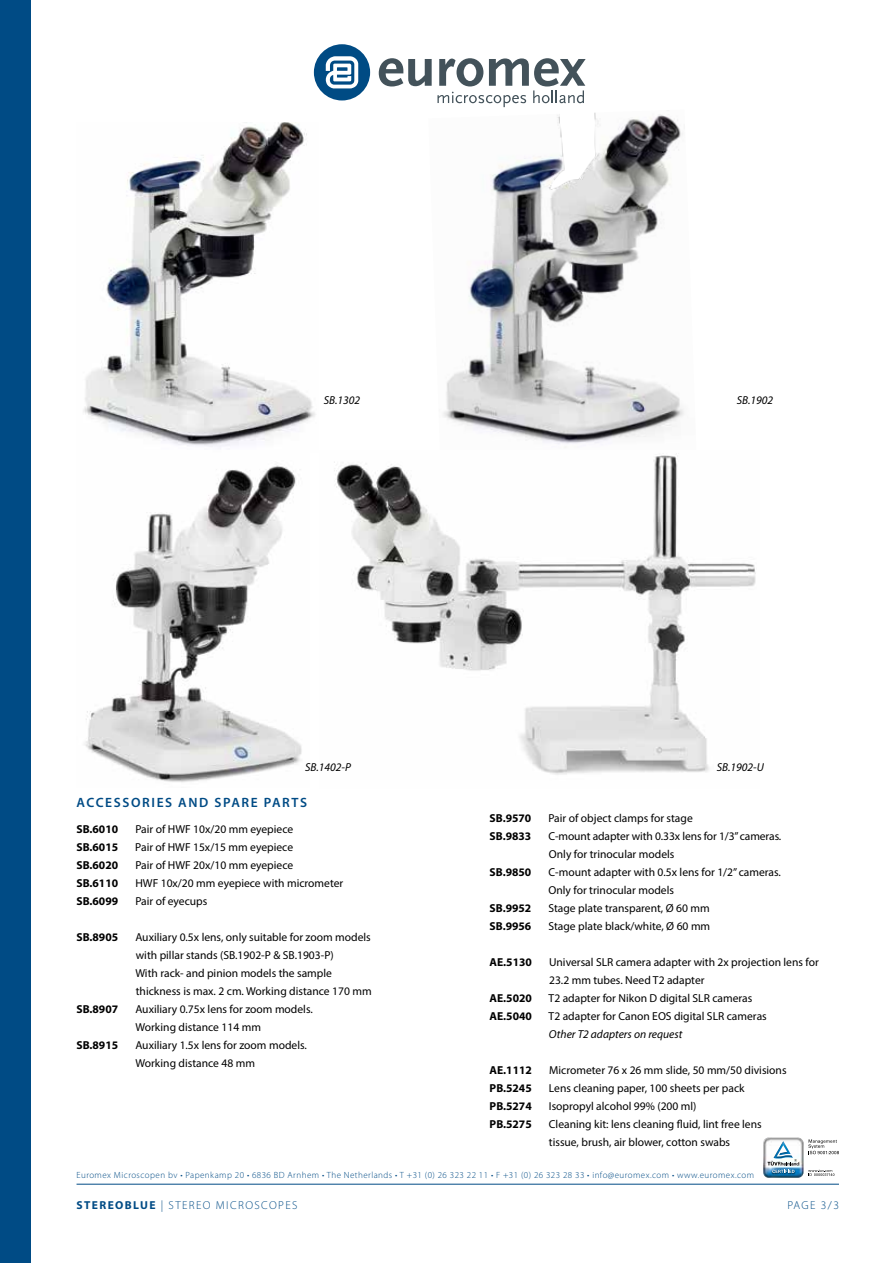
<style>
.page{position:relative;width:893px;height:1263px;background:#fff}
.page>*{position:absolute;margin:0;border:0;box-sizing:border-box;transform-origin:0 0}
.t1{font:600 13.5px "Myriad Pro";letter-spacing:.12em;color:#004b85}
.t2{font:11.55px/18px "Myriad Pro";color:#000}
.t3{font:700 11.55px "Myriad Pro";color:#000}
.t4{font:italic 11.55px "Myriad Pro";color:#000}
.t5{font:300 11.55px "Myriad Pro";letter-spacing:.12em;color:#004b85}
.t6{font:300 9px "Myriad Pro";letter-spacing:.05em;color:#004b85}
.s1{font-weight:700}
</style>
<div class="page">
<div style="left:0;top:0;width:30px;height:1263px;background:#004b85"></div>
<svg style="left:314px;top:44px;width:56px;height:56px"></svg>
<svg style="left:379px;top:58px;width:207px;height:49px"></svg>
<svg style="left:763px;top:1137px;width:76px;height:41px"></svg>
<hr style="left:77px;top:1184px;width:762px;height:1px;background:#004b85">
<svg style="left:84px;top:465px;width:218px;height:317px"></svg>
<img style="left:83px;top:122px;width:233px;height:325px">
<img style="left:443px;top:110px;width:241px;height:338px">
<svg style="left:334px;top:453px;width:422px;height:322px"></svg>
<p class="t4" style="left:324px;top:392px;width:38px">SB.1302</p>
<p class="t4" style="left:737px;top:392px;width:38px">SB.1902</p>
<p class="t4" style="left:305px;top:760px;width:47px">SB.1402-P</p>
<p class="t4" style="left:717px;top:760px;width:49px">SB.1902-U</p>
<p class="t1" style="left:77px;top:794px;width:232px">ACCESSORIES AND SPARE PARTS</p>
<p class="t3" style="left:77px;top:821px;width:43px">SB.6010</p>
<p class="t2" style="left:135px;top:819px;width:159px">Pair of HWF 10x/20 mm eyepiece</p>
<p class="t3" style="left:77px;top:839px;width:43px">SB.6015</p>
<p class="t2" style="left:135px;top:837px;width:159px">Pair of HWF 15x/15 mm eyepiece</p>
<p class="t3" style="left:77px;top:857px;width:43px">SB.6020</p>
<p class="t2" style="left:135px;top:855px;width:159px">Pair of HWF 20x/10 mm eyepiece</p>
<p class="t3" style="left:77px;top:875px;width:43px">SB.6110</p>
<p class="t2" style="left:135px;top:873px;width:209px">HWF 10x/20 mm eyepiece with micrometer</p>
<p class="t3" style="left:77px;top:893px;width:43px">SB.6099</p>
<p class="t2" style="left:135px;top:891px;width:74px">Pair of eyecups</p>
<p class="t3" style="left:77px;top:929px;width:43px">SB.8905</p>
<p class="t2" style="left:135px;top:927px;width:238px">Auxiliary 0.5x lens, only suitable for zoom models with pillar stands (SB.1902-P &amp; SB.1903-P)<br>With rack- and pinion models the sample thickness is max. 2 cm. Working distance 170 mm</p>
<p class="t3" style="left:77px;top:1001px;width:43px">SB.8907</p>
<p class="t2" style="left:135px;top:999px;width:179px">Auxiliary 0.75x lens for zoom models.<br>Working distance 114 mm</p>
<p class="t3" style="left:77px;top:1037px;width:43px">SB.8915</p>
<p class="t2" style="left:135px;top:1035px;width:173px">Auxiliary 1.5x lens for zoom models.<br>Working distance 48 mm</p>
<p class="t3" style="left:490px;top:811px;width:43px">SB.9570</p>
<p class="t2" style="left:548px;top:809px;width:146px">Pair of object clamps for stage</p>
<p class="t3" style="left:490px;top:829px;width:43px">SB.9833</p>
<p class="t2" style="left:548px;top:827px;width:234px">C-mount adapter with 0.33x lens for 1/3” cameras.<br>Only for trinocular models</p>
<p class="t3" style="left:490px;top:865px;width:43px">SB.9850</p>
<p class="t2" style="left:548px;top:863px;width:234px">C-mount adapter with 0.5x lens for 1/2” cameras.<br>Only for trinocular models</p>
<p class="t3" style="left:490px;top:901px;width:43px">SB.9952</p>
<p class="t2" style="left:548px;top:899px;width:163px">Stage plate transparent, Ø 60 mm</p>
<p class="t3" style="left:490px;top:919px;width:43px">SB.9956</p>
<p class="t2" style="left:548px;top:917px;width:163px">Stage plate black/white, Ø 60 mm</p>
<p class="t3" style="left:490px;top:955px;width:44px">AE.5130</p>
<p class="t2" style="left:549px;top:953px;width:271px">Universal SLR camera adapter with 2x projection lens for<br>23.2 mm tubes. Need T2 adapter</p>
<p class="t3" style="left:490px;top:991px;width:44px">AE.5020</p>
<p class="t2" style="left:549px;top:989px;width:205px">T2 adapter for Nikon D digital SLR cameras</p>
<p class="t3" style="left:490px;top:1009px;width:44px">AE.5040</p>
<p class="t2" style="left:549px;top:1007px;width:220px">T2 adapter for Canon EOS digital SLR cameras</p>
<p class="t4" style="left:549px;top:1027px;width:135px">Other T2 adapters on request</p>
<p class="t3" style="left:490px;top:1063px;width:44px">AE.1112</p>
<p class="t2" style="left:549px;top:1061px;width:239px">Micrometer 76 x 26 mm slide, 50 mm/50 divisions</p>
<p class="t3" style="left:490px;top:1081px;width:44px">PB.5245</p>
<p class="t2" style="left:549px;top:1079px;width:197px">Lens cleaning paper, 100 sheets per pack</p>
<p class="t3" style="left:490px;top:1099px;width:44px">PB.5274</p>
<p class="t2" style="left:549px;top:1097px;width:149px">Isopropyl alcohol 99% (200 ml)</p>
<p class="t3" style="left:490px;top:1117px;width:44px">PB.5275</p>
<p class="t2" style="left:549px;top:1115px;width:214px">Cleaning kit: lens cleaning fluid, lint free lens tissue, brush, air blower, cotton swabs</p>
<p class="t6" style="left:77px;top:1169px;width:679px">Euromex Microscopen bv • Papenkamp 20 • 6836 BD Arnhem • The Netherlands • T +31 (0) 26 323 22 11 • F +31 (0) 26 323 28 33 • info@euromex.com • www.euromex.com</p>
<p class="t5" style="left:77px;top:1198px;width:222px"><span class="s1">STEREOBLUE</span> | STEREO MICROSCOPES</p>
<p class="t5" style="left:787px;top:1198px;width:53px">PAGE 3/3</p>
</div>
